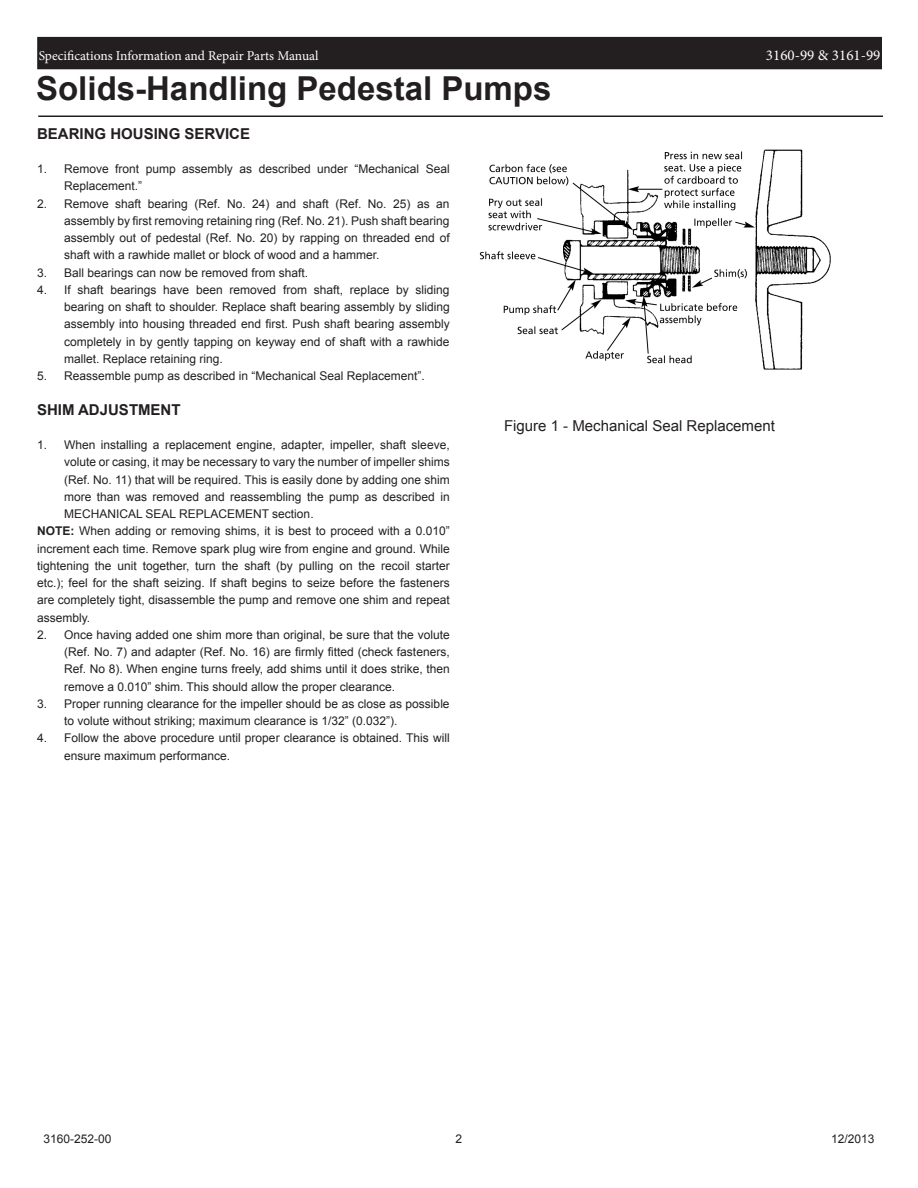
<style>
.page{position:relative;width:918px;height:1188px;background:#fff}
.page>*{position:absolute;margin:0;border:0;box-sizing:border-box;transform-origin:0 0}
.t1{font:700 33px "Arial";color:#231f20}
.t2{font:700 15px "Arial";color:#231f20}
.t3{font:15px "Arial";color:#231f20}
.t4{font:15px "Minion Pro";color:#fff}
.t5{font:13.5px "Minion Pro";color:#fff}
.t6{font:12px/17.2px "Arial";color:#231f20;text-align:justify}
.s1{font-weight:700}
</style>
<div class="page">
<div style="left:38px;top:38px;width:843px;height:31px;background:#231f20"></div>
<div style="left:37px;top:37px;width:845px;height:32px;border:2px solid #231f20"></div>
<hr style="left:38px;top:116px;width:845px;height:1px;background:#231f20">
<img style="left:479px;top:149px;width:352px;height:221px">
<p class="t5" style="left:39px;top:46px;width:281px">Specifications Information and Repair Parts Manual</p>
<p class="t4" style="left:766px;top:45px;width:116px">3160-99 &amp; 3161-99</p>
<p class="t1" style="left:36px;top:66px;width:517px">Solids-Handling Pedestal Pumps</p>
<p class="t2" style="left:37px;top:123px;width:215px">BEARING HOUSING SERVICE</p>
<p class="t6" style="left:64px;top:161px;width:387px;text-indent:-27px">1. Remove front pump assembly as described under “Mechanical Seal<br>Replacement.”</p>
<p class="t6" style="left:64px;top:195px;width:387px;text-indent:-27px">2. Remove shaft bearing (Ref. No. 24) and shaft (Ref. No. 25) as an assembly by first removing retaining ring (Ref. No. 21). Push shaft bearing assembly out of pedestal (Ref. No. 20) by rapping on threaded end of shaft with a rawhide mallet or block of wood and a hammer.</p>
<p class="t6" style="left:37px;top:264px;width:273px">3. Ball bearings can now be removed from shaft.</p>
<p class="t6" style="left:64px;top:281px;width:387px;text-indent:-27px">4. If shaft bearings have been removed from shaft, replace by sliding bearing on shaft to shoulder. Replace shaft bearing assembly by sliding assembly into housing threaded end first. Push shaft bearing assembly completely in by gently tapping on keyway end of shaft with a rawhide mallet. Replace retaining ring.</p>
<p class="t6" style="left:37px;top:368px;width:389px">5. Reassemble pump as described in “Mechanical Seal Replacement”.</p>
<p class="t2" style="left:37px;top:399px;width:145px">SHIM ADJUSTMENT</p>
<p class="t6" style="left:64px;top:437px;width:387px;text-indent:-27px">1. When installing a replacement engine, adapter, impeller, shaft sleeve, volute or casing, it may be necessary to vary the number of impeller shims (Ref. No. 11) that will be required. This is easily done by adding one shim more than was removed and reassembling the pump as described in MECHANICAL SEAL REPLACEMENT section.</p>
<p class="t6" style="left:37px;top:523px;width:414px"><span class="s1">NOTE:</span> When adding or removing shims, it is best to proceed with a 0.010” increment each time. Remove spark plug wire from engine and ground. While tightening the unit together, turn the shaft (by pulling on the recoil starter etc.); feel for the shaft seizing. If shaft begins to seize before the fasteners are completely tight, disassemble the pump and remove one shim and repeat assembly.</p>
<p class="t6" style="left:64px;top:626px;width:387px;text-indent:-27px">2. Once having added one shim more than original, be sure that the volute (Ref. No. 7) and adapter (Ref. No. 16) are firmly fitted (check fasteners, Ref. No 8). When engine turns freely, add shims until it does strike, then remove a 0.010” shim. This should allow the proper clearance.</p>
<p class="t6" style="left:64px;top:695px;width:387px;text-indent:-27px">3. Proper running clearance for the impeller should be as close as possible to volute without striking; maximum clearance is 1/32” (0.032”).</p>
<p class="t6" style="left:64px;top:729px;width:387px;line-height:18px;text-indent:-27px">4. Follow the above procedure until proper clearance is obtained. This will ensure maximum performance.</p>
<p class="t3" style="left:504px;top:416px;width:272px">Figure 1 - Mechanical Seal Replacement</p>
<p class="t6" style="left:44px;top:1131px;width:70px">3160-252-00</p>
<p class="t6" style="left:456px;top:1131px;width:8px">2</p>
<p class="t6" style="left:831px;top:1131px;width:45px">12/2013</p>
</div>
